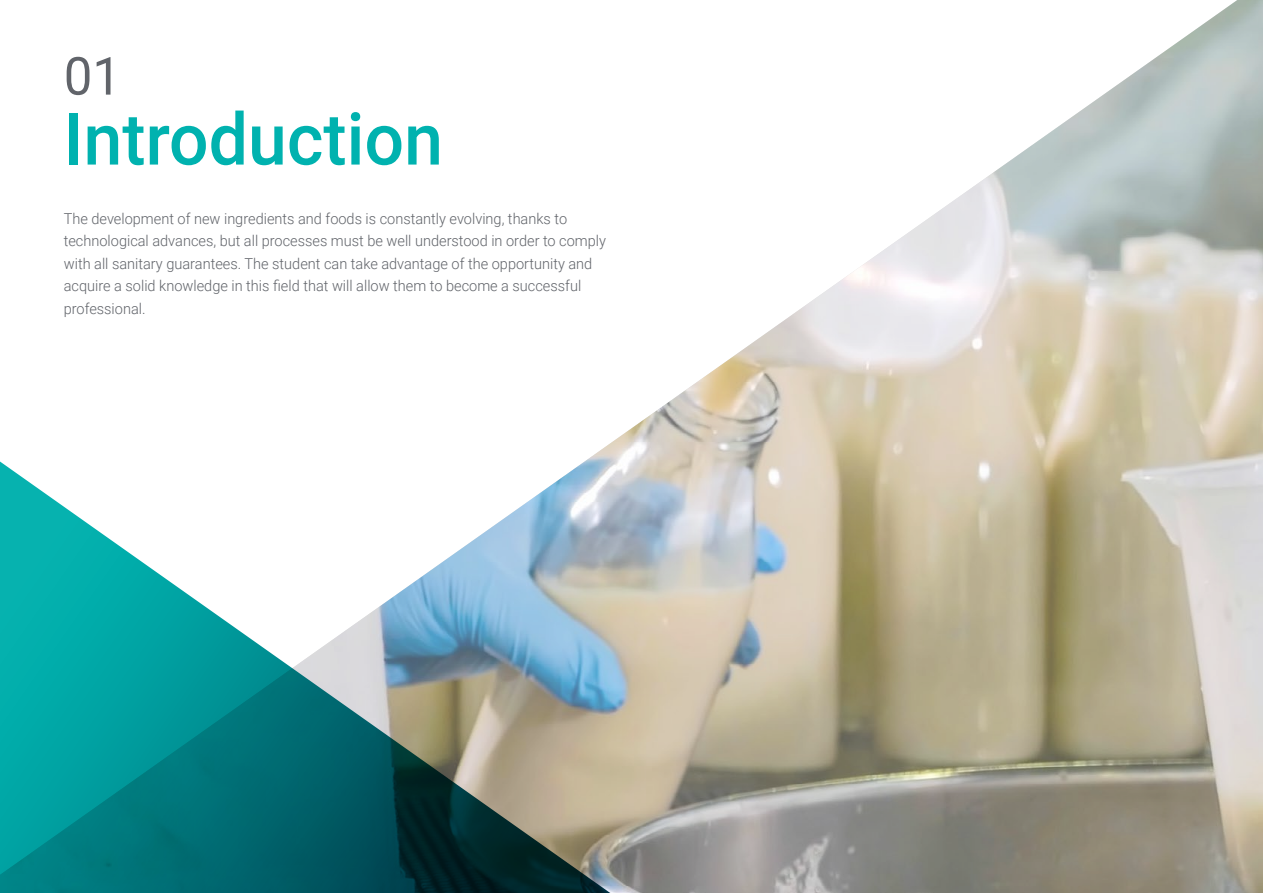
<style>
.page{position:relative;width:1263px;height:893px;background:#fff}
.page>*{position:absolute;margin:0;border:0;box-sizing:border-box;transform-origin:0 0}
.t1{font:500 72px "Roboto";color:#00b2af}
.t2{font:52.5px "Roboto";color:#61646a}
.t3{font:300 15px/22.5px "Roboto";color:#61646a}
</style>
<div class="page">
<img style="left:607px;top:0;width:656px;height:893px">
<svg style="left:0;top:446px;width:640px;height:447px"></svg>
<h2 class="t2" style="left:64px;top:39px;width:59px">01</h2>
<h1 class="t1" style="left:64px;top:89px;width:381px">Introduction</h1>
<p class="t3" style="left:64px;top:207px;width:544px">The development of new ingredients and foods is constantly evolving, thanks to technological advances, but all processes must be well understood in order to comply with all sanitary guarantees. The student can take advantage of the opportunity and acquire a solid knowledge in this field that will allow them to become a successful professional.</p>
</div>
